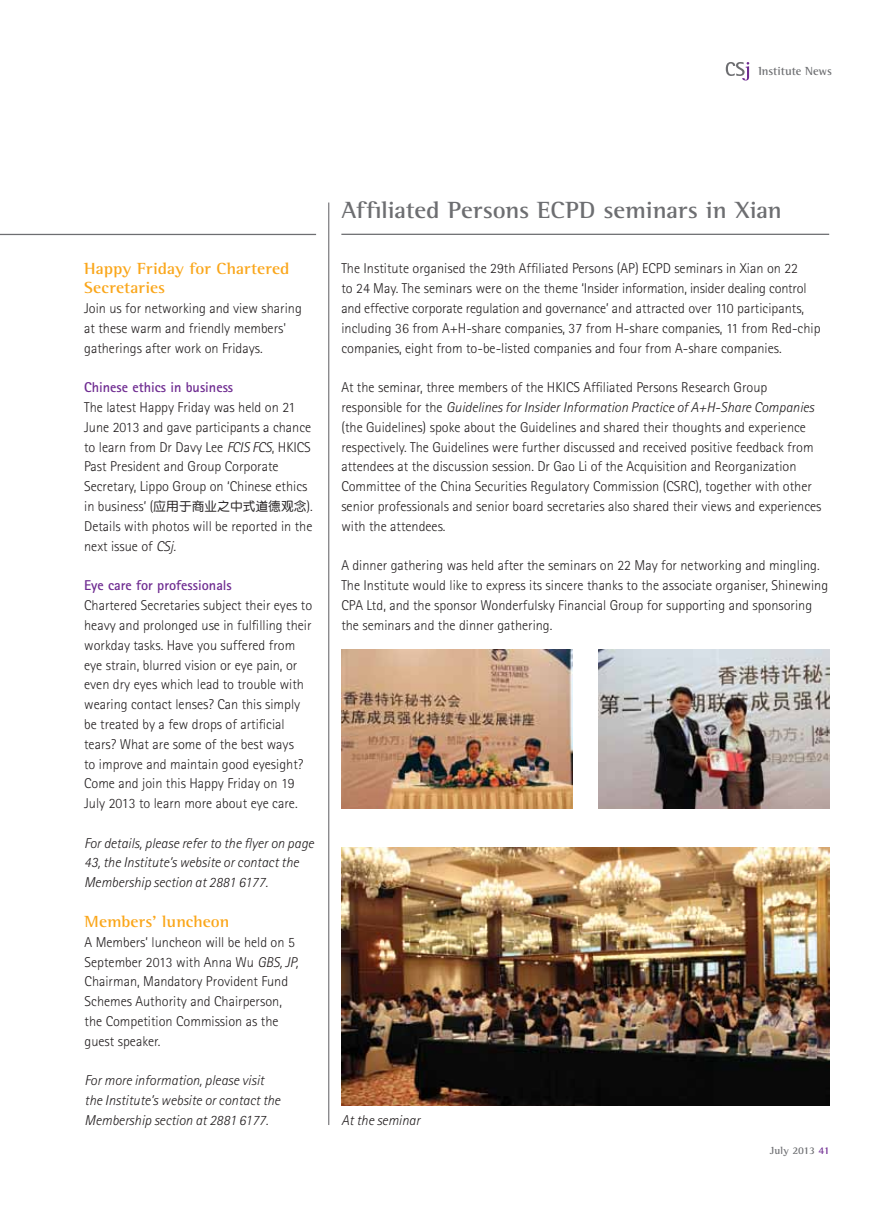
<style>
.page{position:relative;width:893px;height:1212px;background:#fff}
.page>*{position:absolute;margin:0;border:0;box-sizing:border-box;transform-origin:0 0}
.t1{font:700 24px "Rotis Semi Serif";letter-spacing:-.005em;color:#6d6e71;scale:1.05 1}
.t2{font:700 16.5px/19.8px "Rotis Semi Serif";letter-spacing:.005em;color:#faa61a;scale:1.05 1}
.t3{font:300 14.25px/19.8px "Rotis Sans Serif";color:#231f20}
.t4{font:italic 300 14.25px/19.8px "Rotis Sans Serif";color:#231f20}
.t5{font:700 14.25px "Rotis Sans Serif";color:#6f2c91}
.t6{font:700 12px "Rotis Semi Serif";color:#6d6e71}
.t7{font:700 10.5px "Rotis Semi Serif";color:#6d6e71}
.s1{font-style:italic}
.s2{font-family:"DF Yuan W5 GB5";font-weight:400;font-size:12.75px}
.s3{color:#6f2c91}
</style>
<div class="page">
<svg style="left:726px;top:62px;width:23px;height:18px"></svg>
<hr style="left:0;top:234px;width:316px;height:1px;background:#6d6e71">
<hr style="left:341px;top:234px;width:488px;height:1px;background:#6d6e71">
<img style="left:342px;top:650px;width:231px;height:158px">
<img style="left:598px;top:650px;width:231px;height:158px">
<img style="left:342px;top:848px;width:487px;height:257px">
<hr style="left:328px;top:203px;width:1px;height:922px;background:#807f83">
<p class="t6" style="left:758px;top:64px;width:75px">Institute News</p>
<p class="t2" style="left:84px;top:258px;width:197px">Happy Friday for Chartered<br>Secretaries</p>
<p class="t3" style="left:84px;top:298px;width:219px">Join us for networking and view sharing at these warm and friendly members' gatherings after work on Fridays.</p>
<p class="t5" style="left:84px;top:378px;width:151px">Chinese ethics in business</p>
<p class="t3" style="left:84px;top:397px;width:230px">The latest Happy Friday was held on 21<br>June 2013 and gave participants a chance to learn from Dr Davy Lee <span class="s1">FCIS FCS</span>, HKICS Past President and Group Corporate Secretary, Lippo Group on ‘Chinese ethics in business’ (<span class="s2">應用於商業之中式道德觀念</span>).<br>Details with photos will be reported in the next issue of <span class="s1">CSj.</span></p>
<p class="t5" style="left:84px;top:576px;width:149px">Eye care for professionals</p>
<p class="t3" style="left:84px;top:595px;width:229px">Chartered Secretaries subject their eyes to heavy and prolonged use in fulfilling their workday tasks. Have you suffered from eye strain, blurred vision or eye pain, or even dry eyes which lead to trouble with wearing contact lenses? Can this simply be treated by a few drops of artificial tears? What are some of the best ways<br>to improve and maintain good eyesight?<br>Come and join this Happy Friday on 19<br>July 2013 to learn more about eye care.</p>
<p class="t4" style="left:84px;top:833px;width:231px">For details, please refer to the flyer on page<br>43, the Institute’s website or contact the<br>Membership section at 2881 6177.</p>
<p class="t2" style="left:85px;top:911px;width:139px">Members’ luncheon</p>
<p class="t3" style="left:85px;top:932px;width:215px">A Members’ luncheon will be held on 5<br>September 2013 with Anna Wu <span class="s1">GBS, JP,<br></span>Chairman, Mandatory Provident Fund<br>Schemes Authority and Chairperson, the Competition Commission as the guest speaker.</p>
<p class="t4" style="left:85px;top:1071px;width:197px">For more information, please visit the Institute’s website or contact the<br>Membership section at 2881 6177.</p>
<h1 class="t1" style="left:342px;top:196px;width:421px">Affiliated Persons ECPD seminars in Xian</h1>
<p class="t3" style="left:341px;top:259px;width:481px">The Institute organised the 29th Affiliated Persons (AP) ECPD seminars in Xian on 22<br>to 24 May. The seminars were on the theme ‘Insider information, insider dealing control and effective corporate regulation and governance’ and attracted over 110 participants, including 36 from A+H-share companies, 37 from H-share companies, 11 from Red-chip companies, eight from to-be-listed companies and four from A-share companies.</p>
<p class="t3" style="left:341px;top:377px;width:482px">At the seminar, three members of the HKICS Affiliated Persons Research Group responsible for the <span class="s1">Guidelines for Insider Information Practice of A+H-Share Companies </span>(the Guidelines) spoke about the Guidelines and shared their thoughts and experience respectively. The Guidelines were further discussed and received positive feedback from attendees at the discussion session. Dr Gao Li of the Acquisition and Reorganization Committee of the China Securities Regulatory Commission (CSRC), together with other senior professionals and senior board secretaries also shared their views and experiences with the attendees.</p>
<p class="t3" style="left:341px;top:556px;width:488px">A dinner gathering was held after the seminars on 22 May for networking and mingling.<br>The Institute would like to express its sincere thanks to the associate organiser, Shinewing CPA Ltd, and the sponsor Wonderfulsky Financial Group for supporting and sponsoring the seminars and the dinner gathering.</p>
<p class="t4" style="left:342px;top:1110px;width:80px">At the seminar</p>
<p class="t7" style="left:770px;top:1144px;width:61px">July 2013 <span class="s3">41</span></p>
</div>
